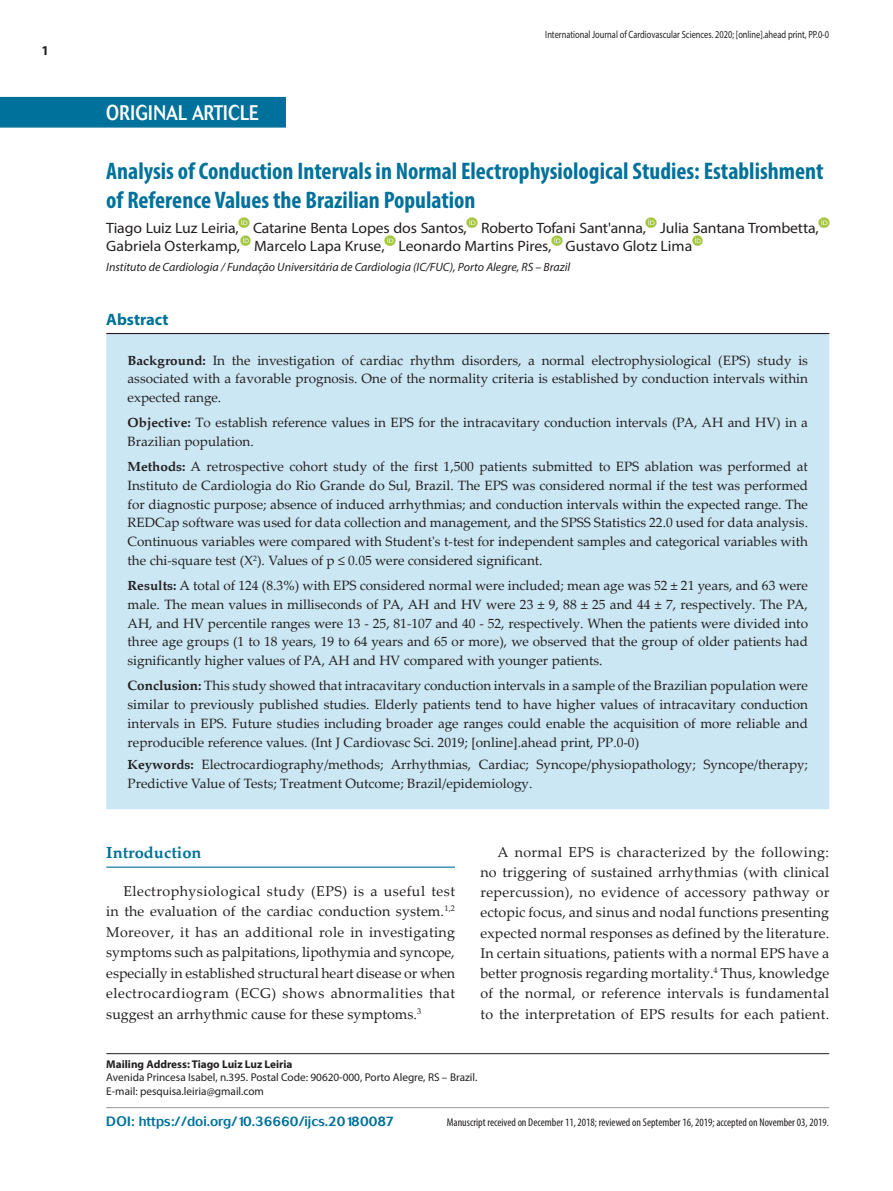
<style>
.page{position:relative;width:893px;height:1191px;background:#fff}
.page>*{position:absolute;margin:0;border:0;box-sizing:border-box;transform-origin:0 0}
._1_-_Titulo{font:700 condensed 24px/28.8px "Myriad Pro";color:#00719a}
.t1{font:500 21px "Cosmos";letter-spacing:.02em;color:#fff;scale:.8 1}
._1_-_Titulo-materia{font:700 16.5px "Palatino";color:#00719a}
.t2{font:700 16.5px "Myriad Pro";color:#00719a}
._3_-_Autores{font:15px/18px "Myriad Pro";letter-spacing:-.01em;color:#231f20;scale:1.05 1}
._4_-_Texto-Basico{font:14.25px/20.2px "Palatino Linotype";letter-spacing:.015em;color:#231f20;text-align:justify}
._8_-_Resumo-portugue{font:13.5px/18.8px "Palatino Linotype";color:#231f20;text-align:justify}
._6_-_DOI{font:500 13.5px "Cosmos";color:#00719a}
.t3{font:700 13.5px "Myriad Pro";color:#231f20}
._4_-_Instituicao{font:italic 12px "Myriad Pro";color:#231f20}
._5_-_Correspondencia{font:11.25px "Myriad Pro";color:#231f20}
._7_-_Artigo-recebido{font:condensed 11.25px "Myriad Pro";color:#231f20}
._5_-_Correspondencia-2{font:700 11.25px "Myriad Pro";color:#231f20}
.t4{font:10.5px "Myriad Pro";color:#231f20;scale:.8 1}
.s1{font-family:"Palatino";font-weight:700}
.s2{font-weight:700}
</style>
<div class="page">
<hr style="left:106px;top:866px;width:349px;height:1px;background:#00719a">
<div style="left:0;top:97px;width:286px;height:31px;background:#00719a"></div>
<hr style="left:106px;top:1053px;width:723px;height:1px;background:#231f20">
<hr style="left:106px;top:1107px;width:723px;height:1px;background:#939598">
<svg style="left:239px;top:217px;width:10px;height:11px"></svg>
<svg style="left:467px;top:217px;width:10px;height:11px"></svg>
<svg style="left:646px;top:217px;width:10px;height:11px"></svg>
<svg style="left:819px;top:217px;width:10px;height:11px"></svg>
<svg style="left:240px;top:235px;width:11px;height:11px"></svg>
<svg style="left:385px;top:235px;width:10px;height:11px"></svg>
<svg style="left:552px;top:235px;width:10px;height:11px"></svg>
<svg style="left:692px;top:235px;width:11px;height:11px"></svg>
<div style="left:106px;top:334px;width:723px;height:475px;background:#cbe7f4"></div>
<hr style="left:106px;top:333px;width:723px;height:1px;background:#231f20">
<p class="t3" style="left:41px;top:42px;width:9px">1</p>
<h2 class="t1" style="left:106px;top:100px;width:192px">ORIGINAL ARTICLE</h2>
<p class="t4" style="left:545px;top:28px;width:356px">International Journal of Cardiovascular Sciences. 2020; [online].ahead print, PP.0-0</p>
<p class="_1_-_Titulo" style="left:106px;top:156px;width:719px">Analysis of Conduction Intervals in Normal Electrophysiological Studies: Establishment of Reference Values the Brazilian Population</p>
<p class="_3_-_Autores" style="left:106px;top:218px;width:680px">Tiago Luiz Luz Leiria, Catarine Benta Lopes dos Santos, Roberto Tofani Sant'anna, Julia Santana Trombetta,<br>Gabriela Osterkamp, Marcelo Lapa Kruse, Leonardo Martins Pires, Gustavo Glotz Lima</p>
<p class="_4_-_Instituicao" style="left:106px;top:260px;width:465px">Instituto de Cardiologia / Fundação Universitária de Cardiologia (IC/FUC), Porto Alegre, RS – Brazil</p>
<p class="t2" style="left:106px;top:309px;width:64px">Abstract</p>
<p class="_8_-_Resumo-portugue" style="left:128px;top:350px;width:682px"><span class="s1">Background:</span> In the investigation of cardiac rhythm disorders, a normal electrophysiological (EPS) study is associated with a favorable prognosis. One of the normality criteria is established by conduction intervals within expected range.</p>
<p class="_8_-_Resumo-portugue" style="left:128px;top:413px;width:682px"><span class="s1">Objective:</span> To establish reference values in EPS for the intracavitary conduction intervals (PA, AH and HV) in a<br>Brazilian population.</p>
<p class="_8_-_Resumo-portugue" style="left:128px;top:457px;width:682px"><span class="s1">Methods:</span> A retrospective cohort study of the first 1,500 patients submitted to EPS ablation was performed at Instituto de Cardiologia do Rio Grande do Sul, Brazil. The EPS was considered normal if the test was performed for diagnostic purpose; absence of induced arrhythmias; and conduction intervals within the expected range. The REDCap software was used for data collection and management, and the SPSS Statistics 22.0 used for data analysis.<br>Continuous variables were compared with Student's t-test for independent samples and categorical variables with the chi-square test (X<sup>2</sup>). Values of p ≤ 0.05 were considered significant.</p>
<p class="_8_-_Resumo-portugue" style="left:128px;top:575px;width:682px"><span class="s1">Results:</span> A total of 124 (8.3%) with EPS considered normal were included; mean age was 52 ± 21 years, and 63 were male. The mean values in milliseconds of PA, AH and HV were 23 ± 9, 88 ± 25 and 44 ± 7, respectively. The PA, AH, and HV percentile ranges were 13 - 25, 81-107 and 40 - 52, respectively. When the patients were divided into three age groups (1 to 18 years, 19 to 64 years and 65 or more), we observed that the group of older patients had significantly higher values of PA, AH and HV compared with younger patients.</p>
<p class="_8_-_Resumo-portugue" style="left:128px;top:676px;width:682px"><span class="s2">Conclusion:</span> This study showed that intracavitary conduction intervals in a sample of the Brazilian population were similar to previously published studies. Elderly patients tend to have higher values of intracavitary conduction intervals in EPS. Future studies including broader age ranges could enable the acquisition of more reliable and reproducible reference values. (Int J Cardiovasc Sci. 2019; [online].ahead print, PP.0-0)</p>
<p class="_8_-_Resumo-portugue" style="left:128px;top:754px;width:682px"><span class="s1">Keywords:</span> Electrocardiography/methods; Arrhythmias, Cardiac; Syncope/physiopathology; Syncope/therapy;<br>Predictive Value of Tests; Treatment Outcome; Brazil/epidemiology.</p>
<p class="_1_-_Titulo-materia" style="left:106px;top:843px;width:97px">Introduction</p>
<p class="_4_-_Texto-Basico" style="left:106px;top:880px;width:350px;text-indent:17px">Electrophysiological study (EPS) is a useful test in the evaluation of the cardiac conduction system.<sup>1,2<br></sup>Moreover, it has an additional role in investigating symptoms such as palpitations, lipothymia and syncope, especially in established structural heart disease or when electrocardiogram (ECG) shows abnormalities that suggest an arrhythmic cause for these symptoms.<sup>3</sup></p>
<p class="_4_-_Texto-Basico" style="left:480px;top:841px;width:350px;text-indent:17px">A normal EPS is characterized by the following: no triggering of sustained arrhythmias (with clinical repercussion), no evidence of accessory pathway or ectopic focus, and sinus and nodal functions presenting expected normal responses as defined by the literature.<br>In certain situations, patients with a normal EPS have a better prognosis regarding mortality.<sup>4</sup> Thus, knowledge of the normal, or reference intervals is fundamental to the interpretation of EPS results for each patient.</p>
<p class="_5_-_Correspondencia-2" style="left:106px;top:1056px;width:188px">Mailing Address: Tiago Luiz Luz Leiria</p>
<p class="_5_-_Correspondencia" style="left:106px;top:1070px;width:373px">Avenida Princesa Isabel, n.395. Postal Code: 90620-000, Porto Alegre, RS – Brazil.</p>
<p class="_5_-_Correspondencia" style="left:106px;top:1083px;width:159px">E-mail: pesquisa.leiria@gmail.com</p>
<p class="_6_-_DOI" style="left:106px;top:1113px;width:290px">DOI: https://doi.org/10.36660/ijcs.20180087</p>
<p class="_7_-_Artigo-recebido" style="left:447px;top:1115px;width:384px">Manuscript received on December 11, 2018; reviewed on September 16, 2019; accepted on November 03, 2019.</p>
</div>
